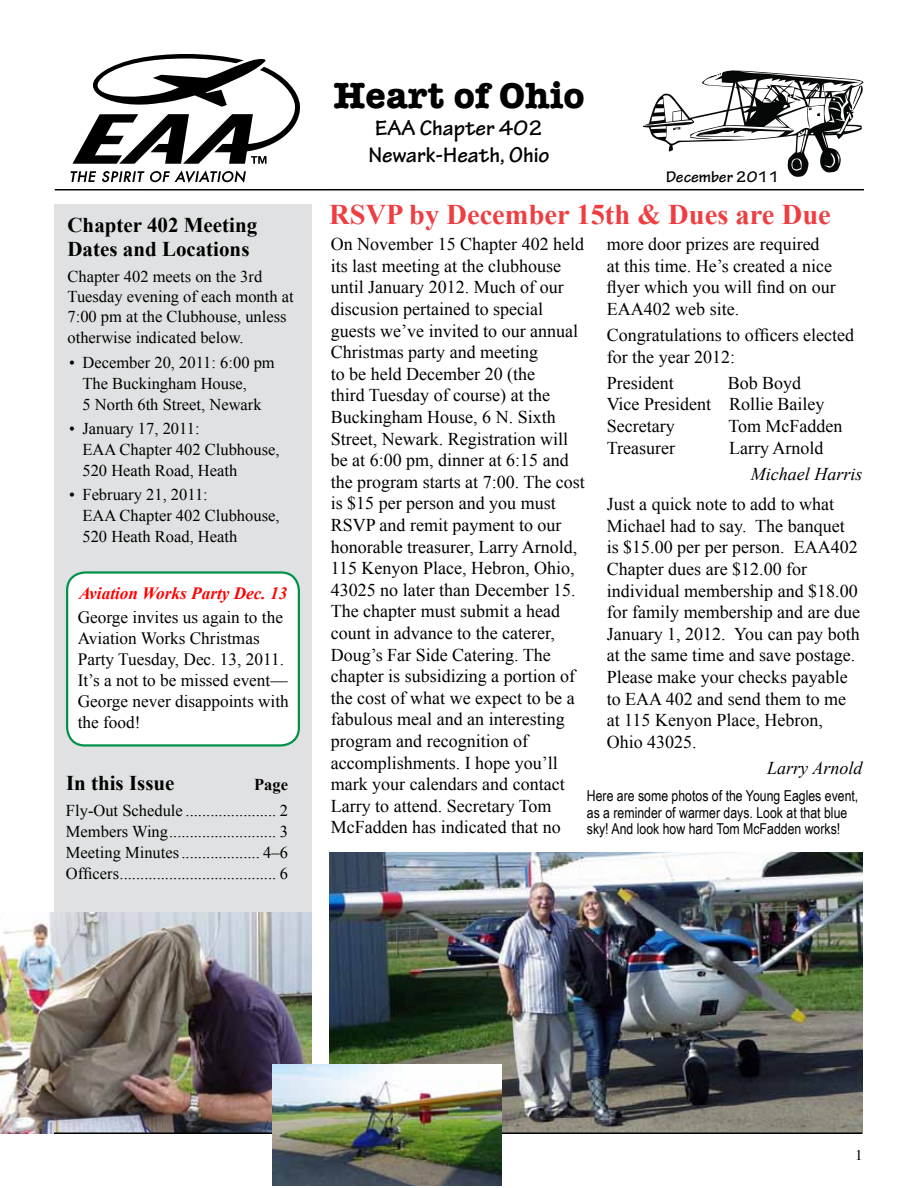
<style>
.page{position:relative;width:918px;height:1188px;background:#fff}
.page>*{position:absolute;margin:0;border:0;box-sizing:border-box;transform-origin:0 0}
.t1{font:700 37.5px "American Typewriter";color:#000}
.t2{font:700 28.5px "Times New Roman";color:#ef3e42}
.t3{font:700 22.5px/27px "Tekton Pro";color:#000}
.t4{font:700 21px/24px "Times New Roman";color:#000}
.t5{font:18px/21.6px "Times New Roman";color:#000}
.t6{font:italic 18px "Times New Roman";color:#000}
.t7{font:17.25px/21px "Times New Roman";color:#000}
.t8{font:italic 700 17.25px "Times New Roman";color:#f00}
.t9{font:16.5px/21px "Times New Roman";color:#000}
.t10{font:700 16.5px "Tekton Pro";color:#000}
.t11{font:700 16.5px "Times New Roman";color:#000}
.t12{font:15px/16.5px "Arial Narrow";color:#000}
.t13{font:15px "Times";color:#000}
</style>
<div class="page">
<img style="left:329px;top:853px;width:533px;height:279px">
<hr style="left:55px;top:189px;width:809px;height:1px;background:#000">
<div style="left:54px;top:205px;width:258px;height:914px;background:#e0e1e2"></div>
<svg style="left:72px;top:54px;width:228px;height:110px"></svg>
<svg style="left:71px;top:170px;width:175px;height:13px"></svg>
<svg style="left:643px;top:70px;width:221px;height:107px"></svg>
<img style="left:0;top:913px;width:312px;height:221px">
<div style="left:67px;top:572px;width:232px;height:173px;background:#fff;border-radius:18px"></div>
<div style="left:66px;top:571px;width:234px;height:176px;border:2px solid #009348;border-radius:18px"></div>
<hr style="left:54px;top:1132px;width:808px;height:2px;background:#000">
<img style="left:272px;top:1065px;width:230px;height:120px">
<p class="t4" style="left:68px;top:213px;width:191px">Chapter 402 Meeting<br>Dates and Locations</p>
<p class="t9" style="left:68px;top:266px;width:228px;line-height:20.2px">Chapter 402 meets on the 3rd<br>Tuesday evening of each month at<br>7:00 pm at the Clubhouse, unless otherwise indicated below.</p>
<p class="t9" style="left:82px;top:352px;width:194px;text-indent:-13px">• December 20, 2011: 6:00 pm<br>The Buckingham House,<br>5 North 6th Street, Newark</p>
<p class="t9" style="left:82px;top:418px;width:199px;text-indent:-13px">• January 17, 2011:<br>EAA Chapter 402 Clubhouse,<br>520 Heath Road, Heath</p>
<p class="t9" style="left:82px;top:484px;width:199px;text-indent:-13px">• February 21, 2011:<br>EAA Chapter 402 Clubhouse,<br>520 Heath Road, Heath</p>
<p class="t8" style="left:79px;top:583px;width:210px">Aviation Works Party Dec. 13</p>
<p class="t7" style="left:78px;top:606px;width:212px">George invites us again to the<br>Aviation Works Christmas<br>Party Tuesday, Dec. 13, 2011.<br>It’s a not to be missed event—<br>George never disappoints with the food!</p>
<p class="t4" style="left:66px;top:771px;width:110px">In this Issue</p>
<p class="t11" style="left:254px;top:775px;width:35px">Page</p>
<p class="t9" style="left:66px;top:799px;width:224px;text-align:justify">Fly-Out Schedule ...................... 2<br>Members Wing.......................... 3<br>Meeting Minutes................... 4–6<br>Officers...................................... 6</p>
<h1 class="t1" style="left:333px;top:63px;width:253px">Heart of Ohio</h1>
<p class="t3" style="left:368px;top:114px;width:183px">EAA Chapter 402<br>Newark-Heath, Ohio</p>
<p class="t10" style="left:666px;top:167px;width:115px">December 2011</p>
<h2 class="t2" style="left:329px;top:198px;width:503px">RSVP by December 15th &amp; Dues are Due</h2>
<p class="t5" style="left:331px;top:233px;width:256px">On November 15 Chapter 402 held its last meeting at the clubhouse until January 2012. Much of our discusion pertained to special guests we’ve invited to our annual<br>Christmas party and meeting<br>to be held December 20 (the<br>third Tuesday of course) at the<br>Buckingham House, 6 N. Sixth<br>Street, Newark. Registration will be at 6:00 pm, dinner at 6:15 and the program starts at 7:00. The cost is $15 per person and you must<br>RSVP and remit payment to our honorable treasurer, Larry Arnold,<br>115 Kenyon Place, Hebron, Ohio,<br>43025 no later than December 15.<br>The chapter must submit a head count in advance to the caterer,<br>Doug’s Far Side Catering. The chapter is subsidizing a portion of the cost of what we expect to be a fabulous meal and an interesting program and recognition of accomplishments. I hope you’ll mark your calendars and contact<br>Larry to attend. Secretary Tom<br>McFadden has indicated that no</p>
<p class="t5" style="left:607px;top:233px;width:230px">more door prizes are required at this time. He’s created a nice flyer which you will find on our<br>EAA402 web site.</p>
<p class="t5" style="left:607px;top:324px;width:249px">Congratulations to officers elected for the year 2012:</p>
<p class="t5" style="left:607px;top:372px;width:68px">President</p>
<p class="t5" style="left:607px;top:372px;width:219px;text-indent:121px">Bob Boyd<br>Vice President Rollie Bailey<br>Secretary</p>
<p class="t5" style="left:728px;top:415px;width:116px">Tom McFadden</p>
<p class="t5" style="left:607px;top:437px;width:70px">Treasurer</p>
<p class="t5" style="left:729px;top:437px;width:96px">Larry Arnold</p>
<p class="t6" style="left:751px;top:463px;width:113px">Michael Harris</p>
<p class="t5" style="left:607px;top:493px;width:255px">Just a quick note to add to what<br>Michael had to say. The banquet is $15.00 per per person. EAA402<br>Chapter dues are $12.00 for individual membership and $18.00 for family membership and are due<br>January 1, 2012. You can pay both at the same time and save postage.<br>Please make your checks payable to EAA 402 and send them to me at 115 Kenyon Place, Hebron,<br>Ohio 43025.</p>
<p class="t6" style="left:767px;top:758px;width:97px">Larry Arnold</p>
<p class="t12" style="left:587px;top:788px;width:273px">Here are some photos of the Young Eagles event, as a reminder of warmer days. Look at that blue sky! And look how hard Tom McFadden works!</p>
<p class="t13" style="left:855px;top:1146px;width:9px">1</p>
</div>
